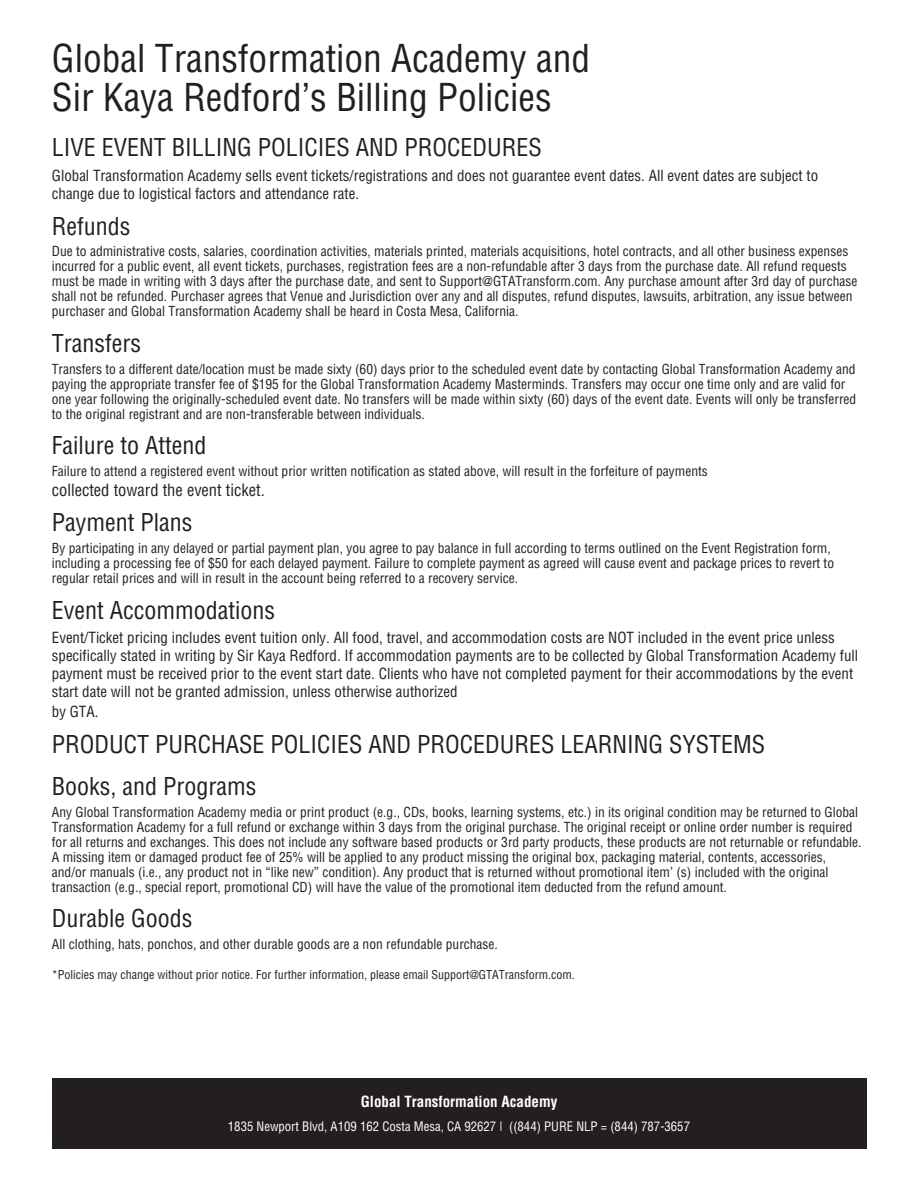
<style>
.page{position:relative;width:918px;height:1188px;background:#fff}
.page>*{position:absolute;margin:0;border:0;box-sizing:border-box;transform-origin:0 0}
.t1{font:condensed 37.5px/39px "Helvetica";color:#231f20}
.subhead{font:condensed 24px "Helvetica";color:#231f20}
.t2{font:condensed 16.5px "Helvetica";color:#231f20}
.t3{font:condensed 15px/18px "Helvetica";color:#231f20}
.t4{font:700 condensed 15px "Helvetica";color:#fff}
.text{font:condensed 13.5px/15px "Helvetica";color:#231f20}
.t5{font:condensed 12.75px "Helvetica";color:#fff}
.text-2{font:condensed 12px "Helvetica";color:#231f20}
</style>
<div class="page">
<div style="left:52px;top:1078px;width:814px;height:71px;background:#231f20"></div>
<p class="t1" style="left:52px;top:39px;width:540px">Global Transformation Academy and<br>Sir Kaya Redford’s Billing Policies</p>
<p class="subhead" style="left:52px;top:133px;width:492px">LIVE EVENT BILLING POLICIES AND PROCEDURES</p>
<p class="t3" style="left:52px;top:166px;width:768px">Global Transformation Academy sells event tickets/registrations and does not guarantee event dates. All event dates are subject to change due to logistical factors and attendance rate.</p>
<p class="subhead" style="left:52px;top:211px;width:80px">Refunds</p>
<p class="text" style="left:52px;top:244px;width:807px">Due to administrative costs, salaries, coordination activities, materials printed, materials acquisitions, hotel contracts, and all other business expenses incurred for a public event, all event tickets, purchases, registration fees are a non-refundable after 3 days from the purchase date. All refund requests must be made in writing with 3 days after the purchase date, and sent to Support@GTATransform.com. Any purchase amount after 3rd day of purchase shall not be refunded. Purchaser agrees that Venue and Jurisdiction over any and all disputes, refund disputes, lawsuits, arbitration, any issue between purchaser and Global Transformation Academy shall be heard in Costa Mesa, California.</p>
<p class="subhead" style="left:52px;top:328px;width:91px">Transfers</p>
<p class="text" style="left:52px;top:361px;width:806px">Transfers to a different date/location must be made sixty (60) days prior to the scheduled event date by contacting Global Transformation Academy and paying the appropriate transfer fee of $195 for the Global Transformation Academy Masterminds. Transfers may occur one time only and are valid for one year following the originally-scheduled event date. No transfers will be made within sixty (60) days of the event date. Events will only be transferred to the original registrant and are non-transferable between individuals.</p>
<p class="subhead" style="left:52px;top:431px;width:156px">Failure to Attend</p>
<p class="text" style="left:52px;top:463px;width:658px">Failure to attend a registered event without prior written notification as stated above, will result in the forfeiture of payments</p>
<p class="t2" style="left:52px;top:480px;width:215px">collected toward the event ticket.</p>
<p class="subhead" style="left:52px;top:508px;width:142px">Payment Plans</p>
<p class="text" style="left:52px;top:540px;width:784px">By participating in any delayed or partial payment plan, you agree to pay balance in full according to terms outlined on the Event Registration form, including a processing fee of $50 for each delayed payment. Failure to complete payment as agreed will cause event and package prices to revert to regular retail prices and will in result in the account being referred to a recovery service.</p>
<p class="subhead" style="left:52px;top:595px;width:225px">Event Accommodations</p>
<p class="t3" style="left:52px;top:629px;width:808px">Event/Ticket pricing includes event tuition only. All food, travel, and accommodation costs are NOT included in the event price unless specifically stated in writing by Sir Kaya Redford. If accommodation payments are to be collected by Global Transformation Academy full payment must be received prior to the event start date. Clients who have not completed payment for their accommodations by the event start date will not be granted admission, unless otherwise authorized</p>
<p class="t3" style="left:52px;top:703px;width:48px">by GTA.</p>
<p class="subhead" style="left:52px;top:729px;width:715px">PRODUCT PURCHASE POLICIES AND PROCEDURES LEARNING SYSTEMS</p>
<p class="subhead" style="left:52px;top:771px;width:206px">Books, and Programs</p>
<p class="text" style="left:52px;top:804px;width:811px">Any Global Transformation Academy media or print product (e.g., CDs, books, learning systems, etc.) in its original condition may be returned to Global Transformation Academy for a full refund or exchange within 3 days from the original purchase. The original receipt or online order number is required for all returns and exchanges. This does not include any software based products or 3rd party products, these products are not returnable or refundable.<br>A missing item or damaged product fee of 25% will be applied to any product missing the original box, packaging material, contents, accessories, and/or manuals (i.e., any product not in “like new” condition). Any product that is returned without promotional item’ (s) included with the original transaction (e.g., special report, promotional CD) will have the value of the promotional item deducted from the refund amount.</p>
<p class="subhead" style="left:52px;top:904px;width:142px">Durable Goods</p>
<p class="text" style="left:52px;top:936px;width:448px">All clothing, hats, ponchos, and other durable goods are a non refundable purchase.</p>
<p class="text-2" style="left:52px;top:967px;width:525px">*Policies may change without prior notice. For further information, please email Support@GTATransform.com.</p>
<p class="t4" style="left:361px;top:1093px;width:198px">Global Transformation Academy</p>
<p class="t5" style="left:228px;top:1119px;width:464px">1835 Newport Blvd, A109 162 Costa Mesa, CA 92627 | ((844) PURE NLP = (844) 787-3657</p>
</div>
